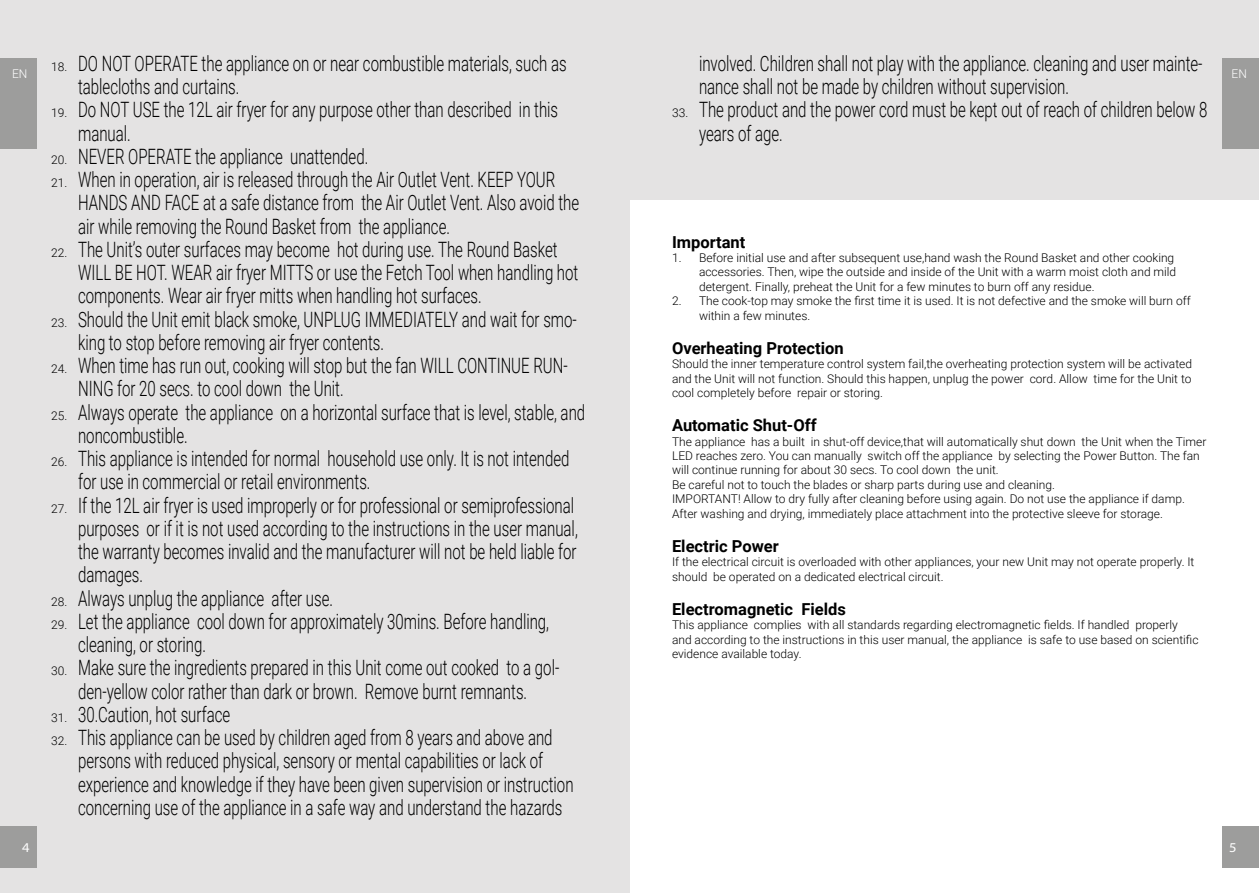
<style>
.page{position:relative;width:1259px;height:893px;background:#fff}
.page>*{position:absolute;margin:0;border:0;box-sizing:border-box;transform-origin:0 0}
.t1{font:300 21.15px/23.2px "Roboto";color:#000;scale:.71 1}
.t2{font:700 16.5px "Roboto";color:#000}
.t3{font:13.5px "Myriad Variable Concept";color:#fff}
.t4{font:300 12px/14.4px "Roboto";color:#000}
.t5{font:300 12px "Roboto";color:#fff}
.s1{font-size:12px}
</style>
<div class="page">
<div style="left:0;top:0;width:629px;height:893px;background:#e4e3e3"></div>
<div style="left:629px;top:0;width:630px;height:200px;background:#e4e3e3"></div>
<div style="left:0;top:826px;width:37px;height:41px;background:#9d9d9c"></div>
<div style="left:1221px;top:826px;width:38px;height:41px;background:#9d9d9c"></div>
<div style="left:0;top:58px;width:37px;height:91px;background:#9d9d9c"></div>
<div style="left:1221px;top:58px;width:38px;height:91px;background:#9d9d9c"></div>
<p class="t1" style="left:699px;top:53px;width:710px">involved. Children shall not play with the appliance. cleaning and user mainte&shy;nance shall not be made by children without supervision.</p>
<p class="t1" style="left:699px;top:100px;width:717px;text-indent:-27px"><span class="s1">33.</span> The product and the power cord must be kept out of reach of children below 8 years of age.</p>
<p class="t1" style="left:78px;top:53px;width:690px;text-indent:-27px"><span class="s1">18.</span> DO NOT OPERATE the appliance on or near combustible materials, such as tablecloths and curtains.</p>
<p class="t1" style="left:78px;top:100px;width:678px;text-indent:-27px"><span class="s1">19.</span> Do NOT USE the 12L air fryer for any purpose other than described in this manual.</p>
<p class="t1" style="left:51px;top:146px;width:448px"><span class="s1">20.</span> NEVER OPERATE the appliance unattended.</p>
<p class="t1" style="left:78px;top:169px;width:707px;text-indent:-27px"><span class="s1">21.</span> When in operation, air is released through the Air Outlet Vent. KEEP YOUR<br>HANDS AND FACE at a safe distance from the Air Outlet Vent. Also avoid the air while removing the Round Basket from the appliance.</p>
<p class="t1" style="left:78px;top:239px;width:706px;text-indent:-27px"><span class="s1">22.</span> The Unit’s outer surfaces may become hot during use. The Round Basket<br>WILL BE HOT. WEAR air fryer MITTS or use the Fetch Tool when handling hot components. Wear air fryer mitts when handling hot surfaces.</p>
<p class="t1" style="left:78px;top:309px;width:704px;text-indent:-27px"><span class="s1">23.</span> Should the Unit emit black smoke, UNPLUG IMMEDIATELY and wait for smo&shy;king to stop before removing air fryer contents.</p>
<p class="t1" style="left:78px;top:355px;width:691px;text-indent:-27px"><span class="s1">24.</span> When time has run out, cooking will stop but the fan WILL CONTINUE RUN-<br>NING for 20 secs. to cool down the Unit.</p>
<p class="t1" style="left:78px;top:402px;width:716px;text-indent:-27px"><span class="s1">25.</span> Always operate the appliance on a horizontal surface that is level, stable, and noncombustible.</p>
<p class="t1" style="left:78px;top:448px;width:694px;text-indent:-27px"><span class="s1">26.</span> This appliance is intended for normal household use only. It is not intended for use in commercial or retail environments.</p>
<p class="t1" style="left:78px;top:495px;width:705px;text-indent:-27px"><span class="s1">27.</span> If the 12L air fryer is used improperly or for professional or semiprofessional purposes or if it is not used according to the instructions in the user manual, the warranty becomes invalid and the manufacturer will not be held liable for damages.</p>
<p class="t1" style="left:51px;top:588px;width:399px"><span class="s1">28.</span> Always unplug the appliance after use.</p>
<p class="t1" style="left:78px;top:611px;width:665px;text-indent:-27px"><span class="s1">29.</span> Let the appliance cool down for approximately 30mins. Before handling, cleaning, or storing.</p>
<p class="t1" style="left:51px;top:658px;width:717px;text-align:center"><span class="s1">30.</span> Make sure the ingredients prepared in this Unit come out cooked to a gol&shy;den-yellow color rather than dark or brown. Remove burnt remnants.</p>
<p class="t1" style="left:51px;top:704px;width:254px"><span class="s1">31.</span> 30.Caution, hot surface</p>
<p class="t1" style="left:78px;top:727px;width:699px;text-indent:-27px"><span class="s1">32.</span> This appliance can be used by children aged from 8 years and above and persons with reduced physical, sensory or mental capabilities or lack of experience and knowledge if they have been given supervision or instruction concerning use of the appliance in a safe way and understand the hazards</p>
<p class="t5" style="left:12px;top:69px;width:17px">EN</p>
<p class="t5" style="left:1231px;top:69px;width:17px">EN</p>
<p class="t2" style="left:672px;top:235px;width:75px">Important</p>
<p class="t4" style="left:699px;top:251px;width:479px;text-indent:-27px">1. Before initial use and after subsequent use,hand wash the Round Basket and other cooking accessories. Then, wipe the outside and inside of the Unit with a warm moist cloth and mild detergent. Finally, preheat the Unit for a few minutes to burn off any residue.</p>
<p class="t4" style="left:699px;top:295px;width:493px;text-indent:-27px">2. The cook-top may smoke the first time it is used. It is not defective and the smoke will burn off within a few minutes.</p>
<p class="t2" style="left:672px;top:341px;width:173px">Overheating Protection</p>
<p class="t4" style="left:672px;top:358px;width:521px;text-align:justify">Should the inner temperature control system fail,the overheating protection system will be activated and the Unit will not function. Should this happen, unplug the power cord. Allow time for the Unit to cool completely before repair or storing.</p>
<p class="t2" style="left:672px;top:418px;width:146px">Automatic Shut-Off</p>
<p class="t4" style="left:672px;top:435px;width:536px">The appliance has a built in shut-off device,that will automatically shut down the Unit when the Timer LED reaches zero. You can manually switch off the appliance by selecting the Power Button. The fan will continue running for about 30 secs. To cool down the unit.<br>Be careful not to touch the blades or sharp parts during use and cleaning.<br>IMPORTANT! Allow to dry fully after cleaning before using again. Do not use the appliance if damp.<br>After washing and drying, immediately place attachment into the protective sleeve for storage.</p>
<p class="t2" style="left:672px;top:539px;width:108px">Electric Power</p>
<p class="t4" style="left:672px;top:556px;width:524px">If the electrical circuit is overloaded with other appliances, your new Unit may not operate properly. It should be operated on a dedicated electrical circuit.</p>
<p class="t2" style="left:672px;top:602px;width:175px">Electromagnetic Fields</p>
<p class="t4" style="left:672px;top:617px;width:528px">This appliance complies with all standards regarding electromagnetic fields. If handled properly and according to the instructions in this user manual, the appliance is safe to use based on scientific evidence available today.</p>
<p class="t3" style="left:22px;top:839px;width:9px">4</p>
<p class="t3" style="left:1229px;top:839px;width:9px">5</p>
</div>
